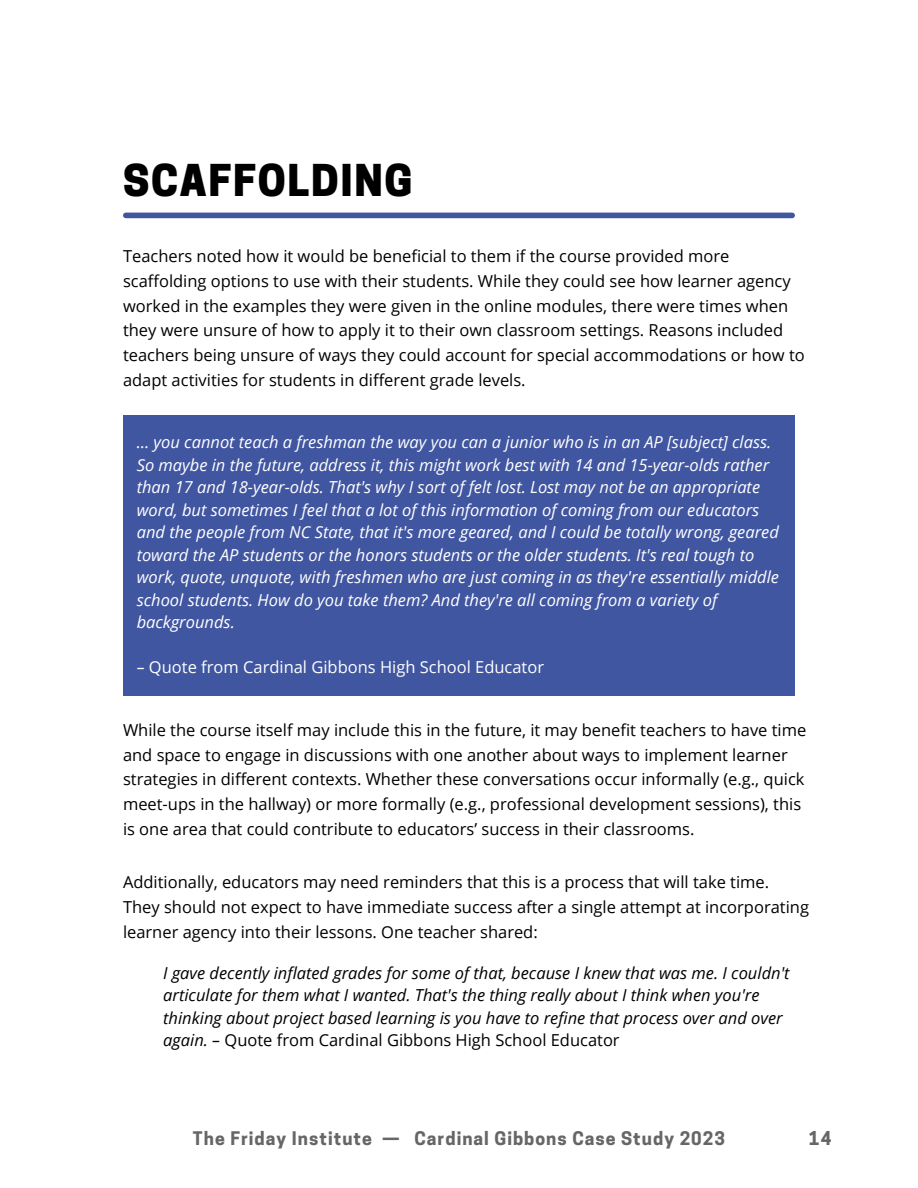
<style>
.page{position:relative;width:918px;height:1188px;background:#fff}
.page>*{position:absolute;margin:0;border:0;box-sizing:border-box;transform-origin:0 0}
.t1{font:800 41.25px "Cooper Hewitt";letter-spacing:.04em;color:#000}
.t2{font:700 18px "Cooper Hewitt";color:#666}
.t3{font:700 17.55px "Cooper Hewitt";letter-spacing:.06em;color:#666}
.t4{font:16.5px/24.8px "Open Sans";color:#000}
.t5{font:italic 16.5px/22.5px "Open Sans";color:#fff}
.t6{font:italic 16.5px/22.5px "Open Sans";color:#000}
.t7{font:16.5px "Open Sans";color:#fff}
.s1{font-style:italic}
.s2{font-style:normal}
</style>
<div class="page">
<div style="left:126px;top:213px;width:666px;height:5px;background:#4156a1"></div>
<div style="left:123px;top:415px;width:672px;height:281px;background:#4156a1"></div>
<h1 class="t1" style="left:123px;top:165px;width:291px">SCAFFOLDING</h1>
<p class="t4" style="left:123px;top:243px;width:683px">Teachers noted how it would be beneficial to them if the course provided more scaffolding options to use with their students. While they could see how learner agency worked in the examples they were given in the online modules, there were times when they were unsure of how to apply it to their own classroom settings. Reasons included teachers being unsure of ways they could account for special accommodations or how to adapt activities for students in different grade levels.</p>
<p class="t5" style="left:137px;top:431px;width:644px">… you cannot teach a freshman the way you can a junior who is in an AP [subject] class.<br>So maybe in the future, address it, this might work best with 14 and 15-year-olds rather than 17 and 18-year-olds. That's why I sort of felt lost. Lost may not be an appropriate word, but sometimes I feel that a lot of this information of coming from our educators and the people from NC State, that it's more geared, and I could be totally wrong, geared toward the AP students or the honors students or the older students. It's real tough to work, quote, unquote, with freshmen who are just coming in as they're essentially middle school students. How do you take them? And they're all coming from a variety of backgrounds.</p>
<p class="t7" style="left:137px;top:656px;width:409px"><span class="s1">–</span> Quote from Cardinal Gibbons High School Educator</p>
<p class="t4" style="left:123px;top:717px;width:685px">While the course itself may include this in the future, it may benefit teachers to have time and space to engage in discussions with one another about ways to implement learner strategies in different contexts. Whether these conversations occur informally (e.g., quick meet-ups in the hallway) or more formally (e.g., professional development sessions), this is one area that could contribute to educators’ success in their classrooms.</p>
<p class="t4" style="left:123px;top:870px;width:688px">Additionally, educators may need reminders that this is a process that will take time.<br>They should not expect to have immediate success after a single attempt at incorporating learner agency into their lessons. One teacher shared:</p>
<p class="t6" style="left:163px;top:961px;width:628px">I gave decently inflated grades for some of that, because I knew that was me. I couldn't articulate for them what I wanted. That's the thing really about I think when you're thinking about project based learning is you have to refine that process over and over again. – <span class="s2">Quote from Cardinal Gibbons High School Educator</span></p>
<p class="t3" style="left:193px;top:1132px;width:534px">The Friday Institute — Cardinal Gibbons Case Study 2023</p>
<p class="t2" style="left:809px;top:1132px;width:24px">14</p>
</div>
